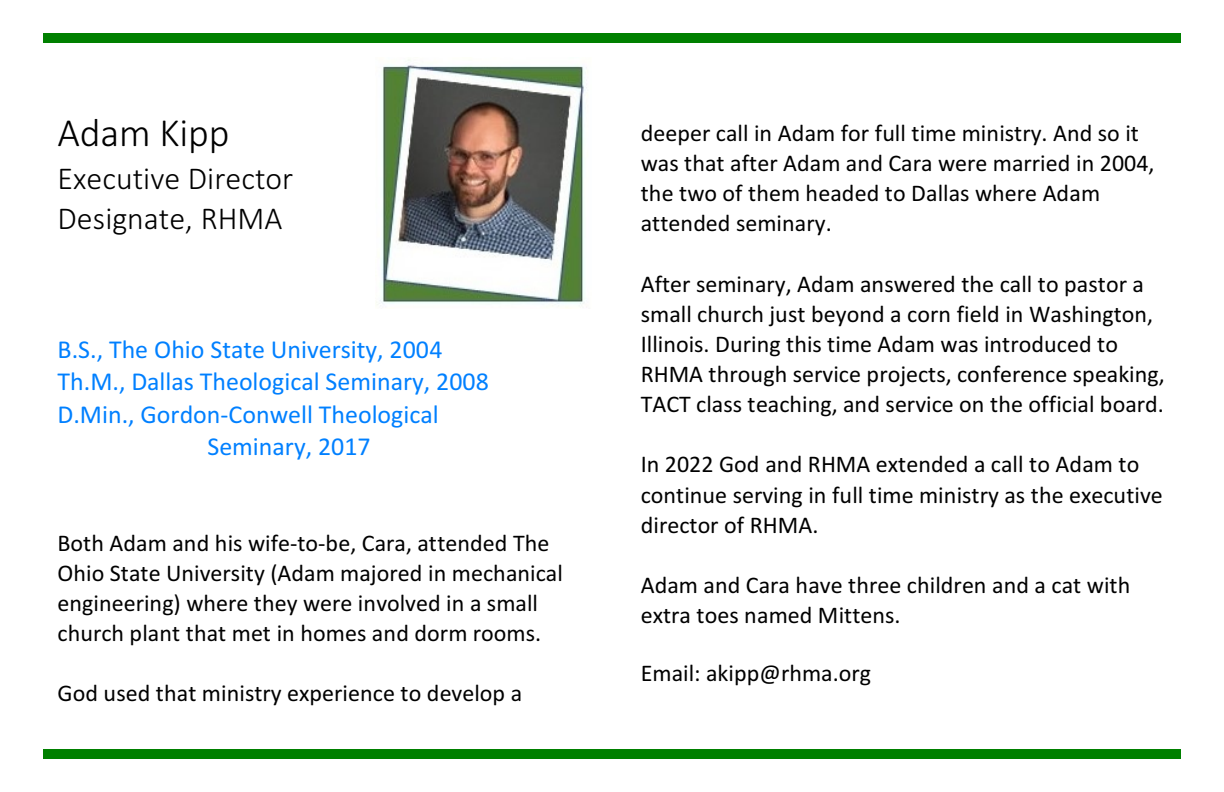
<style>
.page{position:relative;width:1224px;height:792px;background:#fff}
.page>*{position:absolute;margin:0;border:0;box-sizing:border-box;transform-origin:0 0}
.t1{font:300 40px "Calibri";letter-spacing:-.005em;color:#000}
.t2{font:300 32px/40px "Calibri";color:#000}
.t3{font:26px "Calibri";color:#0080ff}
.t4{font:24px/30.2px "Calibri";color:#000}
</style>
<div class="page">
<div style="left:43px;top:34px;width:1138px;height:9px;background:#008000"></div>
<div style="left:43px;top:749px;width:1138px;height:9px;background:#008000"></div>
<img style="left:376px;top:59px;width:211px;height:249px">
<h1 class="t1" style="left:58px;top:116px;width:173px">Adam Kipp</h1>
<h2 class="t2" style="left:58px;top:161px;width:237px">Executive Director<br>Designate, RHMA</h2>
<p class="t3" style="left:58px;top:338px;width:386px">B.S., The Ohio State University, 2004</p>
<p class="t3" style="left:58px;top:371px;width:433px">Th.M., Dallas Theological Seminary, 2008</p>
<p class="t3" style="left:58px;top:403px;width:383px">D.Min., Gordon-Conwell Theological</p>
<p class="t3" style="left:207px;top:436px;width:165px">Seminary, 2017</p>
<p class="t4" style="left:58px;top:530px;width:507px">Both Adam and his wife-to-be, Cara, attended The Ohio State University (Adam majored in mechanical engineering) where they were involved in a small church plant that met in homes and dorm rooms.</p>
<p class="t4" style="left:58px;top:680px;width:466px">God used that ministry experience to develop a</p>
<p class="t4" style="left:641px;top:120px;width:515px">deeper call in Adam for full time ministry. And so it was that after Adam and Cara were married in 2004, the two of them headed to Dallas where Adam attended seminary.</p>
<p class="t4" style="left:641px;top:271px;width:526px">After seminary, Adam answered the call to pastor a small church just beyond a corn field in Washington, Illinois. During this time Adam was introduced to RHMA through service projects, conference speaking, TACT class teaching, and service on the official board.</p>
<p class="t4" style="left:641px;top:451px;width:524px">In 2022 God and RHMA extended a call to Adam to continue serving in full time ministry as the executive director of RHMA.</p>
<p class="t4" style="left:641px;top:572px;width:491px">Adam and Cara have three children and a cat with extra toes named Mittens.</p>
<p class="t4" style="left:641px;top:660px;width:232px">Email: akipp@rhma.org</p>
</div>
